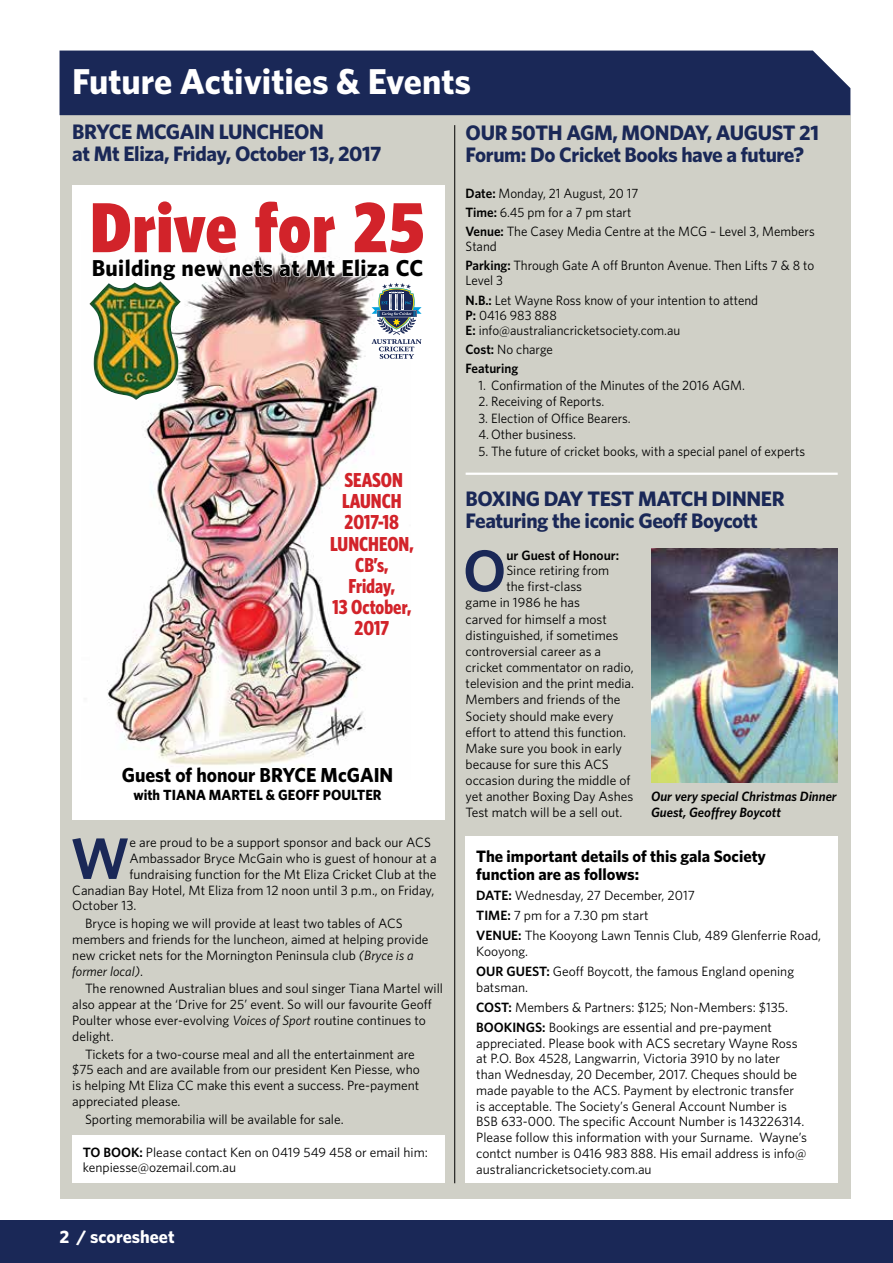
<style>
.page{position:relative;width:893px;height:1263px;background:#fff}
.page>*{position:absolute;margin:0;border:0;box-sizing:border-box;transform-origin:0 0}
.t1{font:900 condensed 70.95px "Whitney HTF";letter-spacing:.015em;color:#d2232a}
.t2{font:600 58.65px "Whitney HTF";color:#1a2857}
.t3{font:700 36px "Whitney HTF";color:#fff}
.t4{font:700 23.1px "Whitney HTF";letter-spacing:.015em;color:#000}
.t5{font:700 21px/22.5px "Whitney HTF";letter-spacing:-.02em;color:#1a2857}
.t6{font:700 condensed 20.25px/21.1px "Whitney HTF";color:#d2232a;text-align:center;scale:.96 1}
.t7{font:700 20.25px "Whitney HTF";color:#000;scale:.96 1}
.t8{font:700 18px "Whitney HTF";color:#fff}
.t9{font:700 16.5px/18px "Whitney HTF";color:#000}
.t10{font:700 14.7px "Whitney HTF";color:#000;scale:.96 1}
.t11{font:13.5px/15.8px "Whitney HTF";color:#000}
.t12{font:italic 600 13.5px/15.8px "Whitney HTF";color:#000}
.t13{font:600 13.5px/19.2px "Whitney HTF";color:#000}
.s1{font-weight:600}
.s2{font-weight:400}
.s3{font-style:italic}
</style>
<div class="page">
<div style="left:0;top:1220px;width:893px;height:43px;background:#1a2857"></div>
<div style="left:60px;top:115px;width:790px;height:1084px;background:#d0d0c7"></div>
<div style="left:60px;top:51px;width:790px;height:64px;background:#1a2857"></div>
<hr style="left:454px;top:125px;width:1px;height:1058px;background:#000">
<div style="left:72px;top:1135px;width:372px;height:48px;background:#fff"></div>
<div style="left:72px;top:185px;width:372px;height:634px;background:#fff"></div>
<img style="left:107px;top:252px;width:271px;height:515px">
<svg style="left:107px;top:257px;width:315px;height:102px"></svg>
<img style="left:89px;top:281px;width:92px;height:119px">
<div style="left:466px;top:837px;width:372px;height:346px;background:#fff"></div>
<img style="left:651px;top:549px;width:187px;height:233px">
<hr style="left:466px;top:473px;width:372px;height:2px;background:#fff">
<h3 class="t3" style="left:72px;top:60px;width:400px">Future Activities &amp; Events</h3>
<h3 class="t5" style="left:72px;top:120px;width:311px">BRYCE MCGAIN LUNCHEON<br>at Mt Eliza, Friday, October 13, 2017</h3>
<h3 class="t5" style="left:466px;top:121px;width:355px">OUR 50TH AGM, MONDAY, AUGUST 21<br>Forum: Do Cricket Books have a future?</h3>
<p class="t11" style="left:466px;top:183px;width:351px;line-height:19.2px"><span class="s1">Date:</span> Monday, 21 August, 20 17<br><span class="s1">Time:</span> 6.45 pm for a 7 pm start<br><span class="s1">Venue:</span> The Casey Media Centre at the MCG – Level 3, Members</p>
<p class="t11" style="left:466px;top:237px;width:350px;line-height:19.2px">Stand<br><span class="s1">Parking:</span> Through Gate A off Brunton Avenue. Then Lifts 7 &amp; 8 to</p>
<p class="t11" style="left:466px;top:271px;width:294px;line-height:19.2px">Level 3<br><span class="s1">N.B.:</span> Let Wayne Ross know of your intention to attend</p>
<p class="t11" style="left:466px;top:307px;width:216px;line-height:15px"><span class="s1">P:</span> 0416 983 888<br><span class="s1">E:</span> info@australiancricketsociety.com.au</p>
<p class="t13" style="left:466px;top:339px;width:89px">Cost: <span class="s2">No charge<br></span>Featuring</p>
<p class="t11" style="left:478px;top:377px;width:268px">1. Confirmation of the Minutes of the 2016 AGM.</p>
<p class="t11" style="left:478px;top:393px;width:128px">2. Receiving of Reports.</p>
<p class="t11" style="left:478px;top:410px;width:154px">3. Election of Office Bearers.</p>
<p class="t11" style="left:478px;top:426px;width:99px">4. Other business.</p>
<p class="t11" style="left:478px;top:443px;width:328px">5. The future of cricket books, with a special panel of experts</p>
<h1 class="t1" style="left:90px;top:186px;width:336px">Drive for 25</h1>
<h3 class="t4" style="left:92px;top:254px;width:333px">Building new nets at Mt Eliza CC</h3>
<h3 class="t6" style="left:330px;top:469px;width:89px">SEASON<br>LAUNCH<br>2017-18<br>LUNCHEON,<br>CB’s,<br>Friday,<br>13 October,<br>2017</h3>
<h3 class="t7" style="left:122px;top:762px;width:284px">Guest of honour BRYCE McGAIN</h3>
<p class="t10" style="left:133px;top:786px;width:260px">with TIANA MARTEL &amp; GEOFF POULTER</p>
<h2 class="t2" style="left:71px;top:823px;width:60px">W</h2>
<p class="t11" style="left:129px;top:834px;width:303px">e are proud to be a support sponsor and back our ACS</p>
<p class="t11" style="left:129px;top:850px;width:309px">Ambassador Bryce McGain who is guest of honour at a</p>
<p class="t11" style="left:129px;top:866px;width:309px">fundraising function for the Mt Eliza Cricket Club at the</p>
<p class="t11" style="left:72px;top:882px;width:364px">Canadian Bay Hotel, Mt Eliza from 12 noon until 3 p.m., on Friday,</p>
<p class="t11" style="left:72px;top:897px;width:66px">October 13.</p>
<p class="t11" style="left:72px;top:915px;width:358px;text-indent:13px">Bryce is hoping we will provide at least two tables of ACS members and friends for the luncheon, aimed at helping provide new cricket nets for the Mornington Peninsula club <span class="s3">(Bryce is a former local)</span>.</p>
<p class="t11" style="left:72px;top:980px;width:372px;text-indent:13px">The renowned Australian blues and soul singer Tiana Martel will also appear at the ‘Drive for 25’ event. So will our favourite Geoff Poulter whose ever-evolving <span class="s3">Voices of Sport</span> routine continues to delight.</p>
<p class="t11" style="left:72px;top:1046px;width:349px;text-indent:13px">Tickets for a two-course meal and all the entertainment are $75 each and are available from our president Ken Piesse, who is helping Mt Eliza CC make this event a success. Pre-payment appreciated please.</p>
<p class="t11" style="left:85px;top:1111px;width:260px">Sporting memorabilia will be available for sale.</p>
<p class="t11" style="left:83px;top:1144px;width:346px"><span class="s1">TO BOOK:</span> Please contact Ken on 0419 549 458 or email him: kenpiesse@ozemail.com.au</p>
<h3 class="t8" style="left:60px;top:1226px;width:117px">2 / scoresheet</h3>
<h3 class="t5" style="left:466px;top:487px;width:320px">BOXING DAY TEST MATCH DINNER<br>Featuring the iconic Geoff Boycott</h3>
<h2 class="t2" style="left:463px;top:535px;width:45px">O</h2>
<p class="t13" style="left:506px;top:545px;width:114px">ur Guest of Honour:</p>
<p class="t11" style="left:506px;top:563px;width:104px">Since retiring from</p>
<p class="t11" style="left:506px;top:578px;width:77px">the first-class</p>
<p class="t11" style="left:466px;top:594px;width:116px">game in 1986 he has</p>
<p class="t11" style="left:466px;top:611px;width:143px">carved for himself a most</p>
<p class="t11" style="left:466px;top:627px;width:154px">distinguished, if sometimes</p>
<p class="t11" style="left:466px;top:643px;width:137px">controversial career as a</p>
<p class="t11" style="left:466px;top:659px;width:170px">cricket commentator on radio,</p>
<p class="t11" style="left:466px;top:675px;width:170px">television and the print media.</p>
<p class="t11" style="left:466px;top:691px;width:156px">Members and friends of the</p>
<p class="t11" style="left:466px;top:708px;width:150px">Society should make every</p>
<p class="t11" style="left:466px;top:724px;width:162px">effort to attend this function.</p>
<p class="t11" style="left:466px;top:740px;width:158px">Make sure you book in early</p>
<p class="t11" style="left:466px;top:756px;width:145px">because for sure this ACS</p>
<p class="t11" style="left:466px;top:772px;width:166px">occasion during the middle of</p>
<p class="t11" style="left:466px;top:788px;width:169px">yet another Boxing Day Ashes</p>
<p class="t11" style="left:466px;top:805px;width:158px">Test match will be a sell out.</p>
<p class="t9" style="left:476px;top:847px;width:291px">The important details of this gala Society function are as follows:</p>
<p class="t11" style="left:476px;top:885px;width:346px;line-height:20px"><span class="s1">DATE:</span> Wednesday, 27 December, 2017<br><span class="s1">TIME:</span> 7 pm for a 7.30 pm start<br><span class="s1">VENUE:</span> The Kooyong Lawn Tennis Club, 489 Glenferrie Road,</p>
<p class="t11" style="left:476px;top:941px;width:319px;line-height:20px">Kooyong.<br><span class="s1">OUR GUEST:</span> Geoff Boycott, the famous England opening</p>
<p class="t11" style="left:476px;top:977px;width:313px;line-height:20px">batsman.<br><span class="s1">COST:</span> Members &amp; Partners: $125; Non-Members: $135.<br><span class="s1">BOOKINGS:</span> Bookings are essential and pre-payment</p>
<p class="t11" style="left:476px;top:1035px;width:332px">appreciated. Please book with ACS secretary Wayne Ross at P.O. Box 4528, Langwarrin, Victoria 3910 by no later than Wednesday, 20 December, 2017. Cheques should be made payable to the ACS. Payment by electronic transfer<br>is acceptable. The Society’s General Account Number is BSB 633-000. The specific Account Number is 143226314.<br>Please follow this information with your Surname. Wayne’s contct number is 0416 983 888. His email address is info@ australiancricketsociety.com.au</p>
<p class="t12" style="left:651px;top:788px;width:187px">Our very special Christmas Dinner<br>Guest, Geoffrey Boycott</p>
</div>
